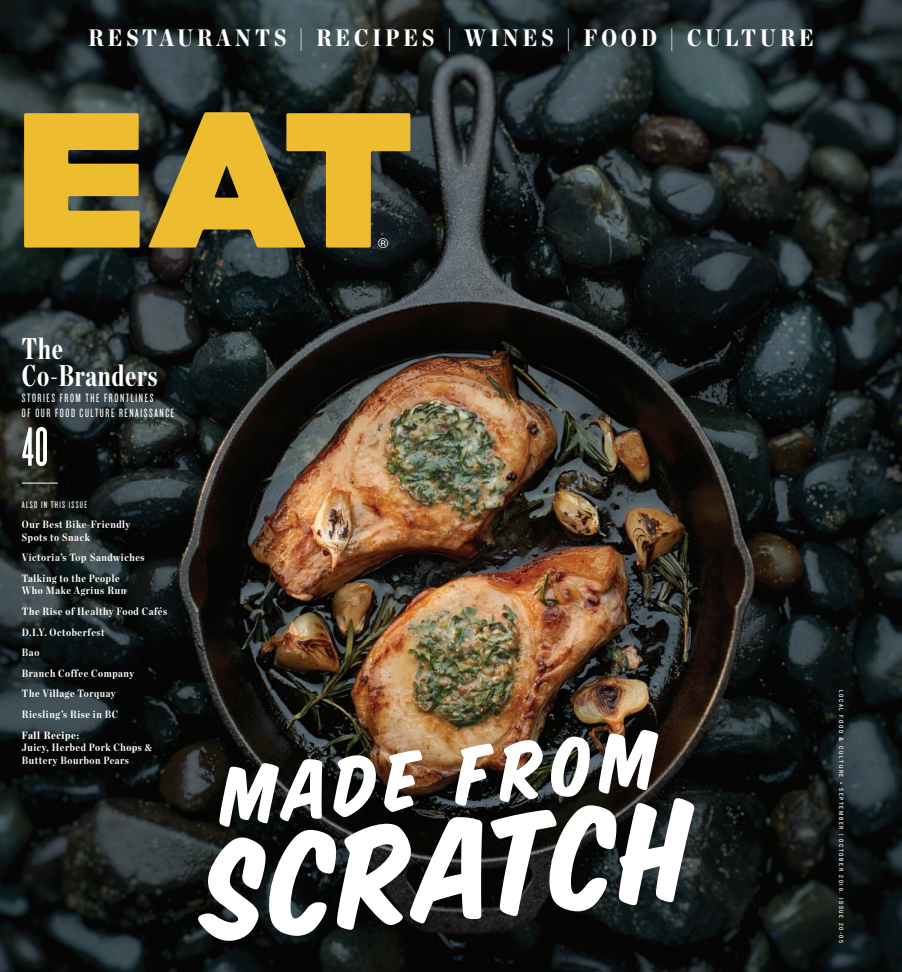
<style>
.page{position:relative;width:902px;height:972px;background:#fff}
.page>*{position:absolute;margin:0;border:0;box-sizing:border-box;transform-origin:0 0}
.t1{font:156.25px "Sign Painter House Slant";color:#fff}
.t2{font:91.25px "Sign Painter House Slant";color:#fff}
.t3{font:57.5px "Knockout 46 Flyweight";color:#fff}
.t4{font:700 30px/27.5px "Chronicle Disp Comp";letter-spacing:.03em;color:#fff}
.t5{font:900 23.75px "Chronicle Disp Cond";letter-spacing:.17em;color:#fff}
.t6{font:13.75px "Helvetica";color:#fff}
.t7{font:12.5px/15px "Knockout 27 Junior Bantamwt";letter-spacing:.125em;color:#fff}
.t8{font:700 10.62px/20.6px "Chronicle Disp Cond";letter-spacing:.055em;color:#fff}
.t9{font:900 10.62px "Chronicle Disp Cond";letter-spacing:.055em;color:#fff}
.t10{font:10px "Knockout 27 Junior Bantamwt";letter-spacing:.125em;color:#fff}
.t11{font:6.25px "Knockout 30 Junior Welterwt";letter-spacing:.255em;color:#fff}
</style>
<div class="page">
<img style="left:0;top:0;width:902px;height:972px">
<svg style="left:148px;top:112px;width:262px;height:135px;background:#99802b"></svg>
<svg style="left:24px;top:113px;width:116px;height:134px;background:#d0a82d"></svg>
<hr style="left:22px;top:483px;width:36px;height:1px;background:#fff">
<h3 class="t5" style="left:89px;top:29px;width:727px">RESTAURANTS | RECIPES | WINES | FOOD | CULTURE</h3>
<p class="t6" style="left:378px;top:235px;width:12px">®</p>
<h3 class="t4" style="left:22px;top:337px;width:137px">The<br>Co-Branders</h3>
<p class="t7" style="left:22px;top:392px;width:154px">STORIES FROM THE FRONTLINES<br>OF OUR FOOD CULTURE RENAISSANCE</p>
<h3 class="t3" style="left:22px;top:427px;width:28px">40</h3>
<p class="t10" style="left:22px;top:501px;width:67px">ALSO IN THIS ISSUE</p>
<p class="t8" style="left:22px;top:519px;width:110px;line-height:12.5px">Our Best Bike-Friendly<br>Spots to Snack</p>
<p class="t8" style="left:22px;top:548px;width:124px">Victoria’s Top Sandwiches<br>Talking to the People</p>
<p class="t8" style="left:22px;top:581px;width:147px">Who Make Agrius Run<br>The Rise of Healthy Food Cafés<br>D.I.Y. Octoberfest<br>Bao<br>Branch Coffee Company<br>The Village Torquay<br>Riesling’s Rise in BC</p>
<p class="t9" style="left:22px;top:731px;width:59px">Fall Recipe:</p>
<p class="t8" style="left:22px;top:742px;width:131px;line-height:12.5px">Juicy, Herbed Pork Chops &amp;<br>Buttery Bourbon Pears</p>
<h2 class="t2" style="left:216px;top:741px;width:438px;rotate:-5deg">MADE FROM</h2>
<h1 class="t1" style="left:195px;top:795px;width:490px;rotate:-5deg">SCRATCH</h1>
<p class="t11" style="left:843px;top:689px;width:255px;rotate:90deg">LOCAL FOOD &amp; CULTURE • SEPTEMBER | OCTOBER 2016. ISSUE 20-05</p>
</div>
